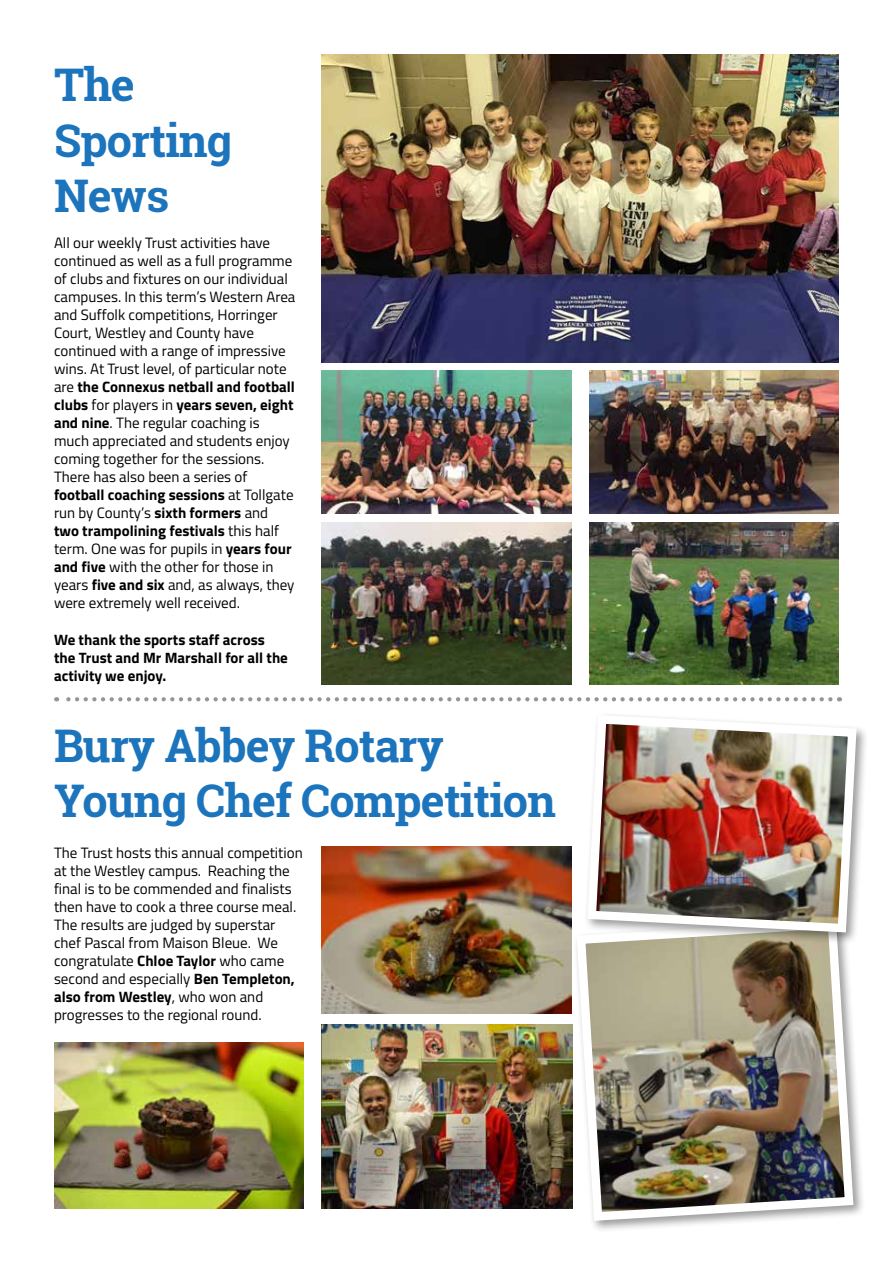
<style>
.page{position:relative;width:893px;height:1263px;background:#fff}
.page>*{position:absolute;margin:0;border:0;box-sizing:border-box;transform-origin:0 0}
.t1{font:700 45px/55.5px "Roboto Slab";letter-spacing:-.02em;color:#1c75bc}
.t2{font:15px/18px "Titillium";color:#000}
.t3{font:700 15px/18px "Titillium";color:#000}
.s1{font-weight:700}
</style>
<div class="page">
<img style="left:322px;top:1024px;width:250px;height:185px">
<img style="left:322px;top:54px;width:517px;height:309px">
<div style="left:573px;top:916px;width:292px;height:317px;background:#000;opacity:.4"></div>
<img style="left:572px;top:916px;width:286px;height:309px">
<div style="left:584px;top:712px;width:285px;height:232px;background:#000;opacity:.4"></div>
<img style="left:583px;top:712px;width:278px;height:225px">
<img style="left:322px;top:846px;width:249px;height:167px">
<img style="left:54px;top:1042px;width:250px;height:167px">
<img style="left:322px;top:370px;width:249px;height:144px">
<img style="left:322px;top:523px;width:249px;height:161px">
<img style="left:589px;top:370px;width:250px;height:144px">
<img style="left:589px;top:523px;width:250px;height:161px">
<svg style="left:56px;top:697px;width:774px;height:4px"></svg>
<h1 class="t1" style="left:54px;top:57px;width:180px">The<br>Sporting<br>News</h1>
<p class="t2" style="left:54px;top:233px;width:243px">All our weekly Trust activities have continued as well as a full programme of clubs and fixtures on our individual campuses. In this term’s Western Area and Suffolk competitions, Horringer Court, Westley and County have continued with a range of impressive wins. At Trust level, of particular note are <span class="s1">the Connexus netball and football clubs</span> for players in <span class="s1">years seven, eight and nine</span>. The regular coaching is much appreciated and students enjoy coming together for the sessions.<br>There has also been a series of <span class="s1">football coaching sessions</span> at Tollgate run by County’s <span class="s1">sixth formers</span> and <span class="s1">two trampolining festivals</span> this half term. One was for pupils in <span class="s1">years four and five</span> with the other for those in years <span class="s1">five and six</span> and, as always, they were extremely well received.</p>
<p class="t3" style="left:54px;top:630px;width:235px">We thank the sports staff across the Trust and Mr Marshall for all the activity we enjoy.</p>
<h1 class="t1" style="left:54px;top:717px;width:503px">Bury Abbey Rotary<br>Young Chef Competition</h1>
<p class="t2" style="left:54px;top:843px;width:250px">The Trust hosts this annual competition at the Westley campus. Reaching the final is to be commended and finalists then have to cook a three course meal.<br>The results are judged by superstar chef Pascal from Maison Bleue. We congratulate <span class="s1">Chloe Taylor</span> who came second and especially <span class="s1">Ben Templeton, also from Westley</span>, who won and progresses to the regional round.</p>
</div>
